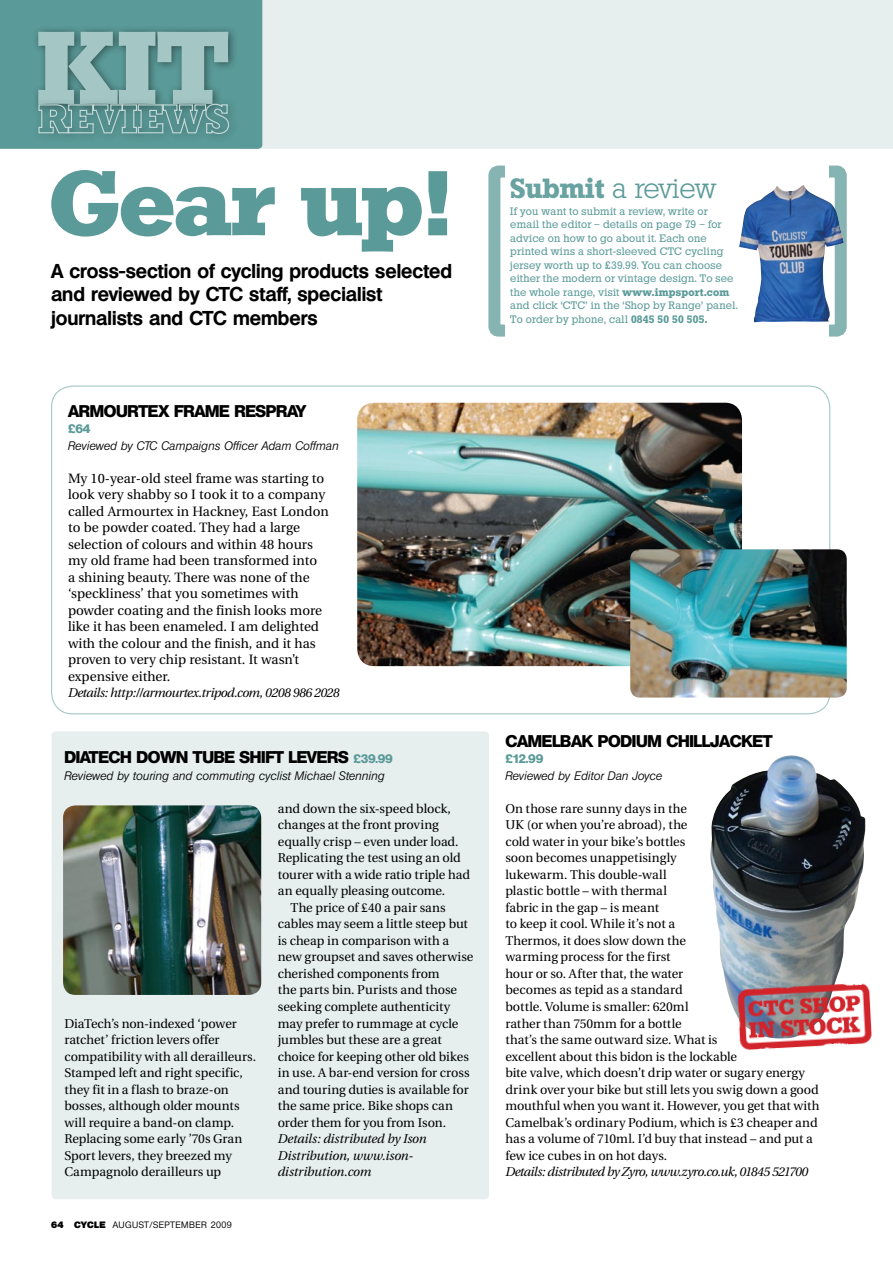
<style>
.page{position:relative;width:893px;height:1263px;background:#fff}
.page>*{position:absolute;margin:0;border:0;box-sizing:border-box;transform-origin:0 0}
.t1{font:700 100.5px "Stafford";color:#a4c7c5}
.t2{font:700 88.95px "Stafford";color:#5a9a98}
._2ndPara{font:300 27px "Stafford";letter-spacing:-.01em;color:#5a9a98}
.t3{font:700 19.5px/23.4px "Olympia";color:#000}
.t4{font:800 16.5px "Olympia";letter-spacing:-.02em;color:#000}
.t5{font:13.5px/16.5px "Utopia";color:#000}
.Answer_2ndPara{font:12.75px/16.5px "Utopia";letter-spacing:-.005em;color:#000}
.Answer_2ndPara-2{font:italic 12.75px/16.5px "Utopia";letter-spacing:-.025em;color:#000}
.t6{font:italic 300 12px "Olympia";color:#000}
.t7{font:800 12px "Olympia";color:#5a9a98}
._2ndPara-2{font:10.5px/13.5px "Stafford";letter-spacing:.02em;color:#5a9a98}
.t8{font:500 9px "Olympia";letter-spacing:.05em;color:#000}
.s1{font-size:12px;color:#5a9a98}
.s2{font-weight:800}
.s3{font-weight:600;color:#69a3a1}
.s4{font-weight:600}
</style>
<div class="page">
<div style="left:262px;top:0;width:631px;height:149px;background:#e6efee"></div>
<svg style="left:0;top:0;width:262px;height:149px;background:#538a88"></svg>
<div style="left:488px;top:166px;width:359px;height:171px;border:12px solid #86b4b2;border-radius:4px"></div>
<div style="left:505px;top:160px;width:324px;height:182px;background:#fff"></div>
<img style="left:739px;top:185px;width:105px;height:137px">
<div style="left:52px;top:731px;width:437px;height:468px;background:#e6efee;border-radius:4px"></div>
<img style="left:63px;top:805px;width:198px;height:190px">
<img style="left:357px;top:403px;width:385px;height:263px">
<img style="left:630px;top:549px;width:217px;height:148px">
<img style="left:710px;top:755px;width:156px;height:252px">
<img style="left:733px;top:975px;width:139px;height:75px">
<p class="t1" style="left:37px;top:7px;width:194px">KIT</p>
<p class="t2" style="left:49px;top:149px;width:403px">Gear up!</p>
<p class="t3" style="left:51px;top:259px;width:403px">A cross-section of cycling products selected and reviewed by CTC staff, specialist journalists and CTC members</p>
<p class="t4" style="left:68px;top:401px;width:240px">ARMOURTEX FRAME RESPRAY</p>
<p class="t7" style="left:68px;top:422px;width:24px">£64</p>
<p class="t6" style="left:68px;top:439px;width:272px">Reviewed by CTC Campaigns Officer Adam Coffman</p>
<p class="t5" style="left:68px;top:470px;width:262px">My 10-year-old steel frame was starting to look very shabby so I took it to a company called Armourtex in Hackney, East London to be powder coated. They had a large selection of colours and within 48 hours my old frame had been transformed into<br>a shining beauty. There was none of the ‘speckliness’ that you sometimes with powder coating and the finish looks more like it has been enameled. I am delighted with the colour and the finish, and it has proven to very chip resistant. It wasn’t expensive either.</p>
<p class="Answer_2ndPara-2" style="left:68px;top:685px;width:273px">Details: http://armourtex.tripod.com, 0208 986 2028</p>
<p class="t4" style="left:64px;top:748px;width:330px">DIATECH DOWN TUBE SHIFT LEVERS <span class="s1">£39.99</span></p>
<p class="t6" style="left:64px;top:769px;width:322px">Reviewed by touring and commuting cyclist Michael Stenning</p>
<p class="Answer_2ndPara" style="left:64px;top:1015px;width:193px">DiaTech’s non-indexed ‘power ratchet’ friction levers offer compatibility with all derailleurs.<br>Stamped left and right specific, they fit in a flash to braze-on bosses, although older mounts will require a band-on clamp.<br>Replacing some early ’70s Gran<br>Sport levers, they breezed my<br>Campagnolo derailleurs up</p>
<p class="t8" style="left:51px;top:1219px;width:182px"><span class="s2">64 CYCLE</span> AUGUST/SEPTEMBER 2009</p>
<p class="Answer_2ndPara" style="left:278px;top:801px;width:194px">and down the six-speed block, changes at the front proving equally crisp – even under load.<br>Replicating the test using an old tourer with a wide ratio triple had an equally pleasing outcome.</p>
<p class="Answer_2ndPara" style="left:278px;top:900px;width:197px;text-indent:13px">The price of £40 a pair sans cables may seem a little steep but is cheap in comparison with a new groupset and saves otherwise cherished components from<br>the parts bin. Purists and those seeking complete authenticity may prefer to rummage at cycle jumbles but these are a great choice for keeping other old bikes in use. A bar-end version for cross and touring duties is available for the same price. Bike shops can order them for you from Ison.</p>
<p class="Answer_2ndPara-2" style="left:278px;top:1131px;width:150px">Details: distributed by Ison<br>Distribution, www.ison&shy;distribution.com</p>
<p class="_2ndPara" style="left:510px;top:173px;width:207px"><span class="s3">Submit</span> a review</p>
<p class="_2ndPara-2" style="left:510px;top:204px;width:229px">If you want to submit a review, write or email the editor – details on page 79 – for advice on how to go about it. Each one printed wins a short-sleeved CTC cycling jersey worth up to £39.99. You can choose either the modern or vintage design. To see the whole range, visit <span class="s4">www.impsport.com </span>and click ‘CTC’ in the ‘Shop by Range’ panel.<br>To order by phone, call <span class="s4">0845 50 50 505.</span></p>
<p class="t4" style="left:505px;top:731px;width:269px">CAMELBAK PODIUM CHILLJACKET</p>
<p class="t7" style="left:505px;top:752px;width:39px">£12.99</p>
<p class="t6" style="left:505px;top:769px;width:159px">Reviewed by Editor Dan Joyce</p>
<p class="Answer_2ndPara" style="left:505px;top:801px;width:316px">On those rare sunny days in the<br>UK (or when you’re abroad), the<br>cold water in your bike’s bottles<br>soon becomes unappetisingly<br>lukewarm. This double-wall<br>plastic bottle – with thermal<br>fabric in the gap – is meant<br>to keep it cool. While it’s not a<br>Thermos, it does slow down the<br>warming process for the first<br>hour or so. After that, the water<br>becomes as tepid as a standard<br>bottle. Volume is smaller: 620ml<br>rather than 750mm for a bottle<br>that’s the same outward size. What is<br>excellent about this bidon is the lockable<br>bite valve, which doesn’t drip water or sugary energy drink over your bike but still lets you swig down a good mouthful when you want it. However, you get that with Camelbak’s ordinary Podium, which is £3 cheaper and has a volume of 710ml. I’d buy that instead – and put a few ice cubes in on hot days.</p>
<p class="Answer_2ndPara-2" style="left:505px;top:1164px;width:304px">Details: distributed by Zyro, www.zyro.co.uk, 01845 521700</p>
</div>
